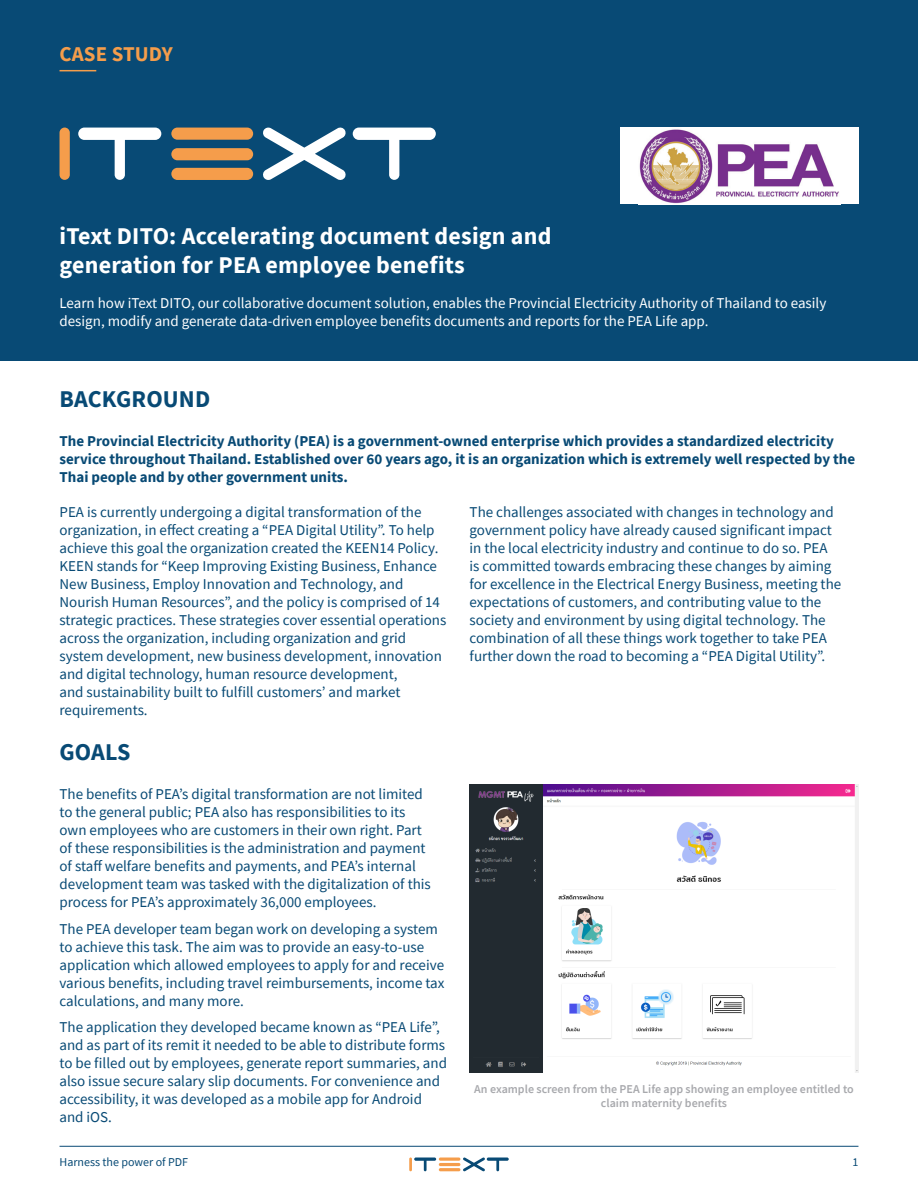
<style>
.page{position:relative;width:918px;height:1188px;background:#fff}
.page>*{position:absolute;margin:0;border:0;box-sizing:border-box;transform-origin:0 0}
.TITEL{font:700 24px/28.8px "Source Sans Pro";letter-spacing:.01em;color:#fff}
.SUBTITEL{font:700 24px "Source Sans Pro";letter-spacing:.005em;color:#084a75}
.CASE_STUDY{font:700 21px "Source Sans Pro";letter-spacing:.005em;color:#f59d4b}
.BODY{font:15px/18px "Source Sans Pro";color:#084a75}
.BODY-2{font:700 15px/18px "Source Sans Pro";color:#084a75}
.BODY-3{font:15px/18px "Source Sans Pro";color:#fff}
.t1{font:600 12px/14.4px "Source Sans Pro";color:#a8a9ad;text-align:center}
.t2{font:12px "Source Sans Pro";color:#084a75}
</style>
<div class="page">
<hr style="left:60px;top:1146px;width:798px;height:1px;background:#084a75">
<svg style="left:409px;top:1158px;width:27px;height:13px"></svg>
<hr style="left:439px;top:1158px;width:21px;height:3px;background:#f59d4b;border-radius:2px">
<hr style="left:439px;top:1163px;width:21px;height:3px;background:#f59d4b;border-radius:2px">
<hr style="left:439px;top:1168px;width:21px;height:3px;background:#f59d4b;border-radius:2px">
<svg style="left:463px;top:1157px;width:46px;height:15px"></svg>
<div style="left:0;top:0;width:918px;height:360px;background:#084a75"></div>
<hr style="left:60px;top:70px;width:36px;height:1px;background:#f59d4b">
<div style="left:60px;top:128px;width:10px;height:52px;background:#f59d4b;border-radius:5px"></div>
<svg style="left:78px;top:128px;width:83px;height:52px"></svg>
<svg style="left:171px;top:128px;width:82px;height:52px"></svg>
<svg style="left:263px;top:127px;width:83px;height:53px"></svg>
<svg style="left:353px;top:128px;width:83px;height:52px"></svg>
<div style="left:620px;top:128px;width:238px;height:76px;background:#fff"></div>
<img style="left:639px;top:129px;width:200px;height:75px">
<img style="left:470px;top:785px;width:388px;height:288px">
<p class="CASE_STUDY" style="left:60px;top:40px;width:115px">CASE STUDY</p>
<p class="TITEL" style="left:60px;top:221px;width:494px">iText DITO: Accelerating document design and generation for PEA employee benefits</p>
<p class="BODY-3" style="left:60px;top:294px;width:768px">Learn how iText DITO, our collaborative document solution, enables the Provincial Electricity Authority of Thailand to easily design, modify and generate data-driven employee benefits documents and reports for the PEA Life app.</p>
<p class="SUBTITEL" style="left:60px;top:383px;width:152px">BACKGROUND</p>
<p class="BODY-2" style="left:60px;top:432px;width:797px">The Provincial Electricity Authority (PEA) is a government-owned enterprise which provides a standardized electricity service throughout Thailand. Established over 60 years ago, it is an organization which is extremely well respected by the<br>Thai people and by other government units.</p>
<p class="BODY" style="left:60px;top:503px;width:388px">PEA is currently undergoing a digital transformation of the organization, in effect creating a “PEA Digital Utility”. To help achieve this goal the organization created the KEEN14 Policy.<br>KEEN stands for “Keep Improving Existing Business, Enhance New Business, Employ Innovation and Technology, and Nourish Human Resources”, and the policy is comprised of 14 strategic practices. These strategies cover essential operations across the organization, including organization and grid system development, new business development, innovation and digital technology, human resource development,<br>and sustainability built to fulfill customers’ and market requirements.</p>
<p class="BODY" style="left:470px;top:503px;width:373px">The challenges associated with changes in technology and government policy have already caused significant impact in the local electricity industry and continue to do so. PEA is committed towards embracing these changes by aiming for excellence in the Electrical Energy Business, meeting the expectations of customers, and contributing value to the society and environment by using digital technology. The combination of all these things work together to take PEA further down the road to becoming a “PEA Digital Utility”.</p>
<p class="SUBTITEL" style="left:60px;top:736px;width:72px">GOALS</p>
<p class="BODY" style="left:60px;top:785px;width:373px">The benefits of PEA’s digital transformation are not limited to the general public; PEA also has responsibilities to its own employees who are customers in their own right. Part of these responsibilities is the administration and payment of staff welfare benefits and payments, and PEA’s internal development team was tasked with the digitalization of this process for PEA’s approximately 36,000 employees.</p>
<p class="BODY" style="left:60px;top:920px;width:386px">The PEA developer team began work on developing a system to achieve this task. The aim was to provide an easy-to-use application which allowed employees to apply for and receive various benefits, including travel reimbursements, income tax calculations, and many more.</p>
<p class="BODY" style="left:60px;top:1018px;width:389px">The application they developed became known as “PEA Life”, and as part of its remit it needed to be able to distribute forms to be filled out by employees, generate report summaries, and also issue secure salary slip documents. For convenience and accessibility, it was developed as a mobile app for Android and iOS.</p>
<p class="t1" style="left:474px;top:1082px;width:381px">An example screen from the PEA Life app showing an employee entitled to claim maternity benefits</p>
<p class="t2" style="left:60px;top:1154px;width:130px">Harness the power of PDF</p>
<p class="t2" style="left:853px;top:1154px;width:7px">1</p>
</div>
